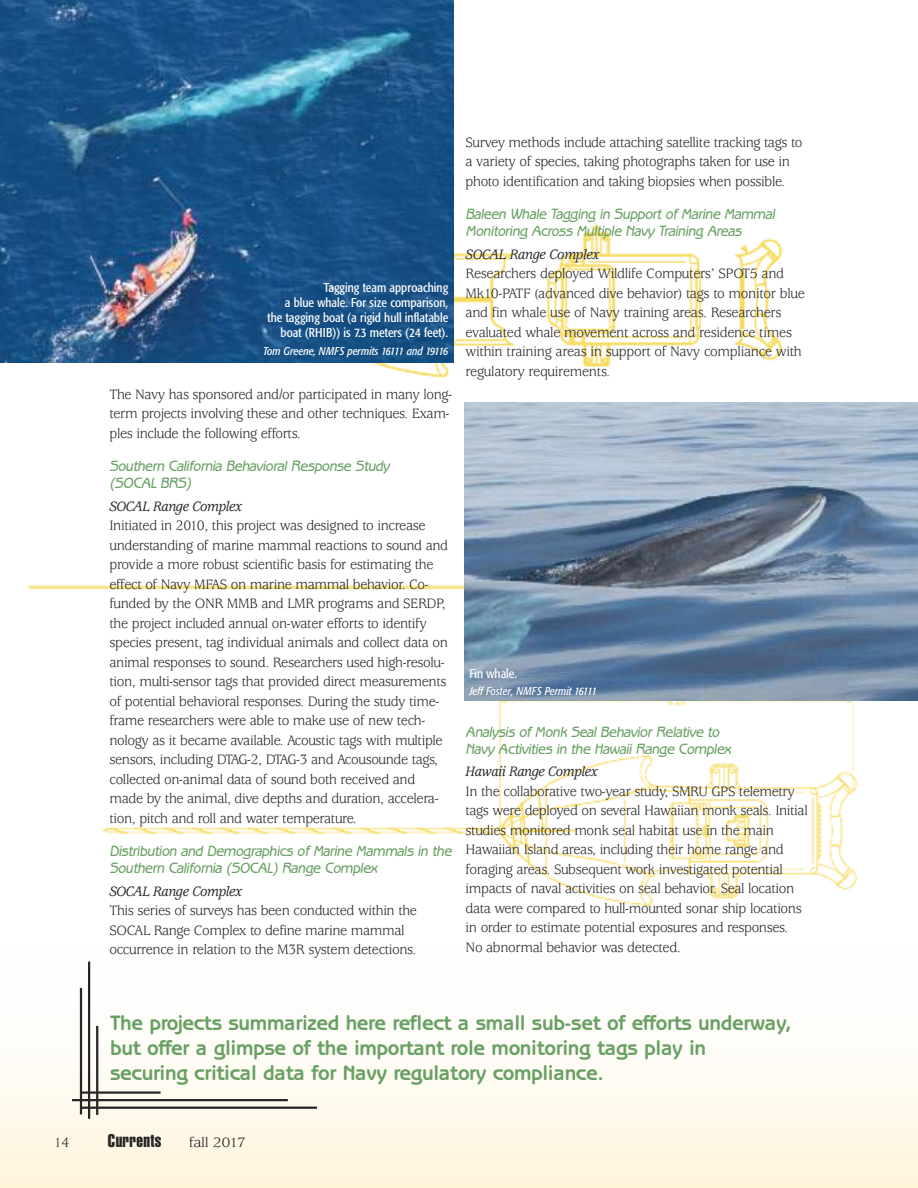
<style>
.page{position:relative;width:918px;height:1188px;background:#fff}
.page>*{position:absolute;margin:0;border:0;box-sizing:border-box;transform-origin:0 0}
.t1{font:700 21px/25.2px "Benguiat Gothic";letter-spacing:-.02em;color:#69a063}
.t2{font:18px "Helvetica Extra Compressed";letter-spacing:.02em;color:#272526;scale:1.1 1}
.t3{font:15px/19.5px "Usherwood";letter-spacing:-.03em;color:#272526;scale:.95 1}
.t4{font:italic 500 15px/17.2px "Benguiat Gothic";letter-spacing:-.03em;color:#69a063;scale:.95 1}
.t5{font:italic 500 15px "Usherwood";letter-spacing:-.025em;color:#272526;scale:.95 1}
.t6{font:15px "Usherwood";letter-spacing:-.03em;color:#272526;scale:1.1 1}
.t7{font:condensed 12.75px/15px "Formata";color:#fff;text-align:right}
.t8{font:italic condensed 11.25px "Formata";color:#fff}
</style>
<div class="page">
<div style="left:0;top:943px;width:918px;height:245px;background:linear-gradient(to bottom,#fdffff,#fff6de)"></div>
<img style="left:27px;top:223px;width:831px;height:683px">
<hr style="left:72px;top:1099px;width:216px;height:2px;background:#272526">
<hr style="left:81px;top:1107px;width:236px;height:2px;background:#272526">
<hr style="left:96px;top:1026px;width:2px;height:89px;background:#272526">
<hr style="left:88px;top:962px;width:2px;height:157px;background:#272526">
<hr style="left:80px;top:988px;width:2px;height:126px;background:#272526">
<hr style="left:82px;top:1091px;width:79px;height:3px;background:#272526">
<img style="left:0;top:0;width:454px;height:363px">
<img style="left:464px;top:402px;width:454px;height:299px">
<p class="t7" style="left:268px;top:281px;width:182px">Tagging team approaching<br>a blue whale. For size comparison, the tagging boat (a rigid hull inflatable boat (RHIB)) is 7.3 meters (24 feet).</p>
<p class="t8" style="left:263px;top:346px;width:187px">Tom Greene, NMFS permits 16111 and 19116</p>
<p class="t3" style="left:110px;top:386px;width:362px">The Navy has sponsored and/or participated in many long&shy;term projects involving these and other techniques. Exam&shy;ples include the following efforts.</p>
<p class="t4" style="left:110px;top:459px;width:297px">Southern California Behavioral Response Study (SOCAL BRS)</p>
<p class="t5" style="left:110px;top:500px;width:141px">SOCAL Range Complex</p>
<p class="t3" style="left:110px;top:517px;width:358px">Initiated in 2010, this project was designed to increase understanding of marine mammal reactions to sound and provide a more robust scientific basis for estimating the effect of Navy MFAS on marine mammal behavior. Co&shy;funded by the ONR MMB and LMR programs and SERDP, the project included annual on-water efforts to identify species present, tag individual animals and collect data on animal responses to sound. Researchers used high-resolu&shy;tion, multi-sensor tags that provided direct measurements of potential behavioral responses. During the study time&shy;frame researchers were able to make use of new tech&shy;nology as it became available. Acoustic tags with multiple sensors, including DTAG-2, DTAG-3 and Acousounde tags, collected on-animal data of sound both received and made by the animal, dive depths and duration, accelera&shy;tion, pitch and roll and water temperature.</p>
<p class="t4" style="left:110px;top:844px;width:362px">Distribution and Demographics of Marine Mammals in the<br>Southern California (SOCAL) Range Complex</p>
<p class="t5" style="left:110px;top:885px;width:141px">SOCAL Range Complex</p>
<p class="t3" style="left:110px;top:902px;width:325px">This series of surveys has been conducted within the<br>SOCAL Range Complex to define marine mammal occurrence in relation to the M3R system detections.</p>
<p class="t3" style="left:466px;top:134px;width:356px">Survey methods include attaching satellite tracking tags to a variety of species, taking photographs taken for use in photo identification and taking biopsies when possible.</p>
<p class="t4" style="left:466px;top:207px;width:327px">Baleen Whale Tagging in Support of Marine Mammal<br>Monitoring Across Multiple Navy Training Areas</p>
<p class="t5" style="left:466px;top:248px;width:143px">SOCAL Range Complex</p>
<p class="t3" style="left:466px;top:265px;width:359px">Researchers deployed Wildlife Computers’ SPOT5 and Mk10-PATF (advanced dive behavior) tags to monitor blue and fin whale use of Navy training areas. Researchers evaluated whale movement across and residence times within training areas in support of Navy compliance with regulatory requirements.</p>
<p class="t7" style="left:469px;top:667px;width:49px">Fin whale.</p>
<p class="t8" style="left:469px;top:687px;width:129px">Jeff Foster, NMFS Permit 16111</p>
<p class="t4" style="left:466px;top:725px;width:281px">Analysis of Monk Seal Behavior Relative to<br>Navy Activities in the Hawaii Range Complex</p>
<p class="t5" style="left:466px;top:766px;width:141px">Hawaii Range Complex</p>
<p class="t3" style="left:466px;top:783px;width:362px">In the collaborative two-year study, SMRU GPS telemetry tags were deployed on several Hawaiian monk seals. Initial studies monitored monk seal habitat use in the main Hawaiian Island areas, including their home range and foraging areas. Subsequent work investigated potential impacts of naval activities on seal behavior. Seal location data were compared to hull-mounted sonar ship locations in order to estimate potential exposures and responses.<br>No abnormal behavior was detected.</p>
<h1 class="t1" style="left:110px;top:1012px;width:683px">The projects summarized here reflect a small sub-set of efforts underway, but offer a glimpse of the important role monitoring tags play in<br>securing critical data for Navy regulatory compliance.</h1>
<p class="t3" style="left:54px;top:1134px;width:18px">14</p>
<p class="t2" style="left:108px;top:1134px;width:50px">Currents</p>
<p class="t6" style="left:189px;top:1137px;width:53px">fall 2017</p>
</div>
